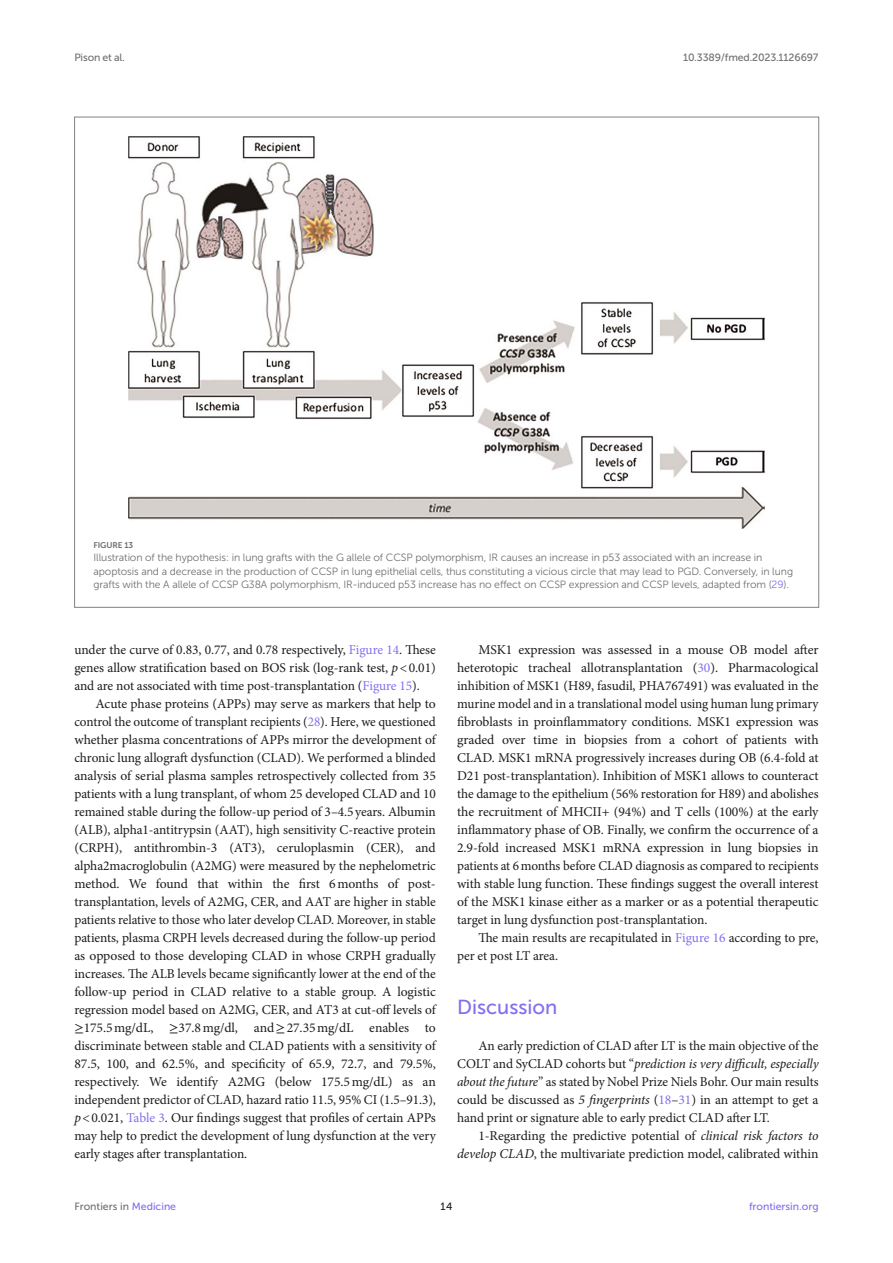
<style>
.page{position:relative;width:893px;height:1263px;background:#fff}
.page>*{position:absolute;margin:0;border:0;box-sizing:border-box;transform-origin:0 0}
.HEAD_1{font:20.25px "Museo Sans 500";color:#856df0}
.TEXT{font:13.5px/18px "Minion Pro";letter-spacing:-.005em;color:#1b1c1b;text-align:justify}
.TEXT_FLUSH{font:13.5px/18px "Minion Pro";letter-spacing:-.01em;color:#1b1c1b;text-align:justify}
.FIG_LEG{font:10.5px/13.5px "Museo Sans 300";letter-spacing:-.01em;color:#706f70}
.t1{font:10.5px "Museo Sans 500";letter-spacing:-.015em;color:#706f70}
.t2{font:10.5px "Museo Sans 500";color:#856df0}
.t3{font:10.5px "Museo Sans 500";color:#1b1c1b}
.FIG_HD{font:8.25px "Museo Sans 700";letter-spacing:-.01em;color:#706f70}
.s1{color:#856df0}
.s2{font-style:italic}
.s3{font-family:"STIX General"}
</style>
<div class="page">
<img style="left:128px;top:136px;width:637px;height:393px">
<p class="t1" style="left:74px;top:51px;width:52px">Pison et al.</p>
<p class="t1" style="left:683px;top:51px;width:137px">10.3389/fmed.2023.1126697</p>
<p class="FIG_HD" style="left:94px;top:540px;width:41px">FIGURE 13</p>
<p class="FIG_LEG" style="left:94px;top:551px;width:701px">Illustration of the hypothesis: in lung grafts with the G allele of CCSP polymorphism, IR causes an increase in p53 associated with an increase in apoptosis and a decrease in the production of CCSP in lung epithelial cells, thus constituting a vicious circle that may lead to PGD. Conversely, in lung grafts with the A allele of CCSP G38A polymorphism, IR-induced p53 increase has no effect on CCSP expression and CCSP levels, adapted from (<span class="s1">29</span>).</p>
<p class="TEXT_FLUSH" style="left:74px;top:641px;width:363px">under the curve of 0.83, 0.77, and 0.78 respectively, <span class="s1">Figure 14</span>. These genes allow stratification based on BOS risk (log-rank test, <span class="s2">p</span>&lt;0.01) and are not associated with time post-transplantation (<span class="s1">Figure 15</span>).</p>
<p class="TEXT" style="left:74px;top:695px;width:363px;text-indent:21px">Acute phase proteins (APPs) may serve as markers that help to control the outcome of transplant recipients (<span class="s1">28</span>). Here, we questioned whether plasma concentrations of APPs mirror the development of chronic lung allograft dysfunction (CLAD). We performed a blinded analysis of serial plasma samples retrospectively collected from 35 patients with a lung transplant, of whom 25 developed CLAD and 10 remained stable during the follow-up period of 3–4.5years. Albumin (ALB), alpha1-antitrypsin (AAT), high sensitivity C-reactive protein (CRPH), antithrombin-3 (AT3), ceruloplasmin (CER), and alpha2macroglobulin (A2MG) were measured by the nephelometric method. We found that within the first 6months of post&shy;transplantation, levels of A2MG, CER, and AAT are higher in stable patients relative to those who later develop CLAD. Moreover, in stable patients, plasma CRPH levels decreased during the follow-up period as opposed to those developing CLAD in whose CRPH gradually increases. The ALB levels became significantly lower at the end of the follow-up period in CLAD relative to a stable group. A logistic regression model based on A2MG, CER, and AT3 at cut-off levels of <span class="s3">≥</span>175.5mg/dL, <span class="s3">≥</span>37.8mg/dl, and<span class="s3">≥</span>27.35mg/dL enables to discriminate between stable and CLAD patients with a sensitivity of 87.5, 100, and 62.5%, and specificity of 65.9, 72.7, and 79.5%, respectively. We identify A2MG (below 175.5mg/dL) as an independent predictor of CLAD, hazard ratio 11.5, 95% CI (1.5–91.3), <span class="s2">p</span>&lt;0.021, <span class="s1">Table 3</span>. Our findings suggest that profiles of certain APPs may help to predict the development of lung dysfunction at the very early stages after transplantation.</p>
<p class="TEXT" style="left:457px;top:641px;width:363px;text-indent:21px">MSK1 expression was assessed in a mouse OB model after heterotopic tracheal allotransplantation (<span class="s1">30</span>). Pharmacological inhibition of MSK1 (H89, fasudil, PHA767491) was evaluated in the murine model and in a translational model using human lung primary fibroblasts in proinflammatory conditions. MSK1 expression was graded over time in biopsies from a cohort of patients with CLAD. MSK1 mRNA progressively increases during OB (6.4-fold at D21 post-transplantation). Inhibition of MSK1 allows to counteract the damage to the epithelium (56% restoration for H89) and abolishes the recruitment of MHCII+ (94%) and T cells (100%) at the early inflammatory phase of OB. Finally, we confirm the occurrence of a 2.9-fold increased MSK1 mRNA expression in lung biopsies in patients at 6months before CLAD diagnosis as compared to recipients with stable lung function. These findings suggest the overall interest of the MSK1 kinase either as a marker or as a potential therapeutic target in lung dysfunction post-transplantation.</p>
<p class="TEXT" style="left:457px;top:929px;width:363px;text-indent:21px">The main results are recapitulated in <span class="s1">Figure 16</span> according to pre, per et post LT area.</p>
<p class="HEAD_1" style="left:457px;top:996px;width:102px">Discussion</p>
<p class="TEXT_FLUSH" style="left:457px;top:1037px;width:363px;text-indent:21px">An early prediction of CLAD after LT is the main objective of the COLT and SyCLAD cohorts but “<span class="s2">prediction is very difficult, especially about the future</span>” as stated by Nobel Prize Niels Bohr. Our main results could be discussed as <span class="s2">5 fingerprints</span> (<span class="s1">18</span>–<span class="s1">31</span>) in an attempt to get a hand print or signature able to early predict CLAD after LT.</p>
<p class="TEXT" style="left:457px;top:1127px;width:363px;text-align:right">1-Regarding the predictive potential of <span class="s2">clinical risk factors to develop CLAD</span>, the multivariate prediction model, calibrated within</p>
<p class="t1" style="left:74px;top:1200px;width:103px">Frontiers in <span class="s1">Medicine</span></p>
<p class="t3" style="left:441px;top:1200px;width:13px">14</p>
<p class="t2" style="left:749px;top:1200px;width:71px">frontiersin.org</p>
</div>
